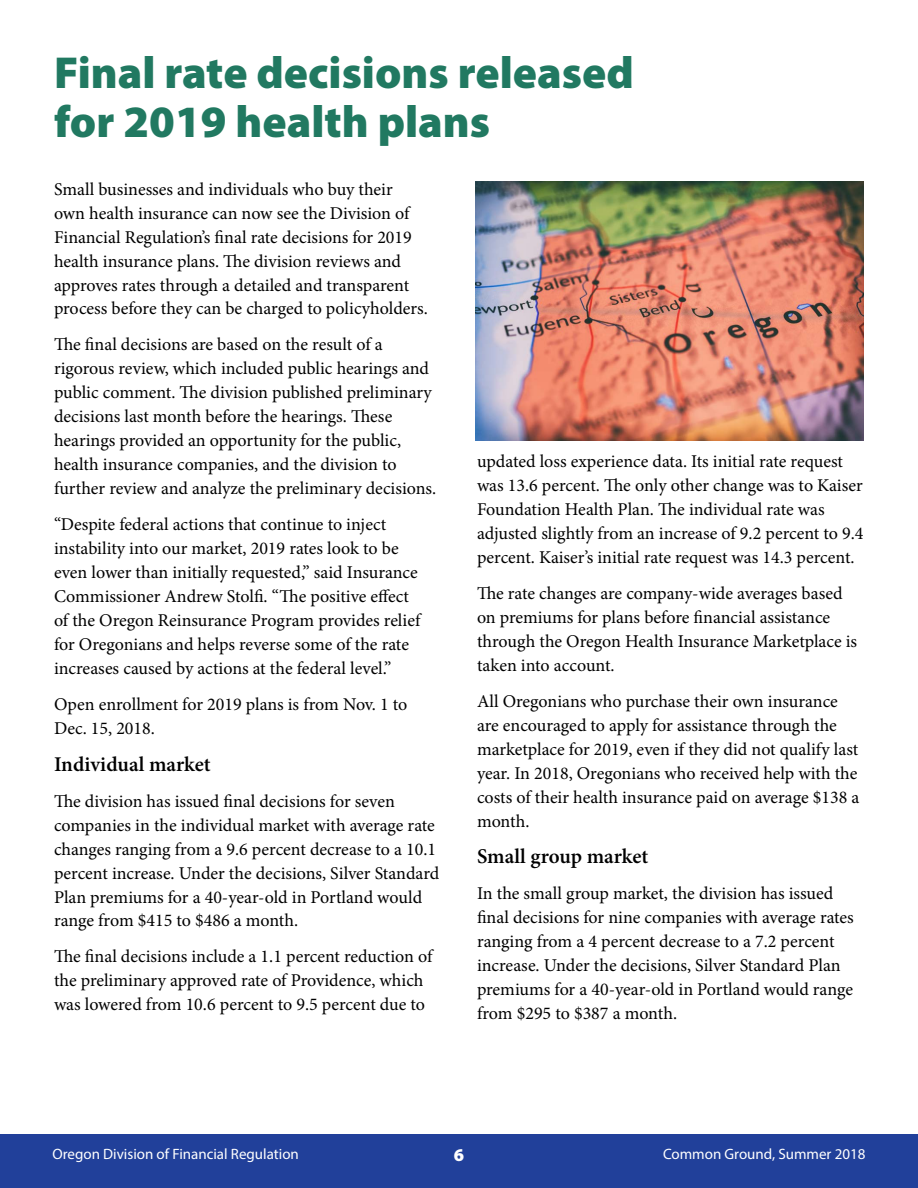
<style>
.page{position:relative;width:918px;height:1188px;background:#fff}
.page>*{position:absolute;margin:0;border:0;box-sizing:border-box;transform-origin:0 0}
.t1{font:900 45px/49.5px "Myriad Pro";color:#217961}
.t2{font:600 21px "Minion Pro";color:#000}
.t3{font:18px/24px "Minion Pro";color:#000}
.t4{font:900 18px "Myriad Pro";color:#fff}
.t5{font:15px "Myriad Pro";color:#fff}
</style>
<div class="page">
<div style="left:0;top:1134px;width:918px;height:54px;background:#21409a"></div>
<img style="left:475px;top:181px;width:389px;height:260px">
<h1 class="t1" style="left:54px;top:48px;width:581px">Final rate decisions released for 2019 health plans</h1>
<p class="t3" style="left:54px;top:177px;width:375px">Small businesses and individuals who buy their own health insurance can now see the Division of Financial Regulation’s final rate decisions for 2019 health insurance plans. The division reviews and approves rates through a detailed and transparent process before they can be charged to policyholders.</p>
<p class="t3" style="left:54px;top:333px;width:384px">The final decisions are based on the result of a rigorous review, which included public hearings and public comment. The division published preliminary decisions last month before the hearings. These hearings provided an opportunity for the public, health insurance companies, and the division to further review and analyze the preliminary decisions.</p>
<p class="t3" style="left:54px;top:513px;width:368px">“Despite federal actions that continue to inject instability into our market, 2019 rates look to be even lower than initially requested,” said Insurance Commissioner Andrew Stolfi. “The positive effect of the Oregon Reinsurance Program provides relief for Oregonians and helps reverse some of the rate increases caused by actions at the federal level.”</p>
<p class="t3" style="left:54px;top:693px;width:355px">Open enrollment for 2019 plans is from Nov. 1 to<br>Dec. 15, 2018.</p>
<p class="t2" style="left:54px;top:749px;width:158px">Individual market</p>
<p class="t3" style="left:54px;top:789px;width:387px">The division has issued final decisions for seven companies in the individual market with average rate changes ranging from a 9.6 percent decrease to a 10.1 percent increase. Under the decisions, Silver Standard Plan premiums for a 40-year-old in Portland would range from $415 to $486 a month.</p>
<p class="t3" style="left:54px;top:945px;width:380px">The final decisions include a 1.1 percent reduction of the preliminary approved rate of Providence, which was lowered from 10.6 percent to 9.5 percent due to</p>
<p class="t3" style="left:477px;top:450px;width:388px">updated loss experience data. Its initial rate request was 13.6 percent. The only other change was to Kaiser Foundation Health Plan. The individual rate was adjusted slightly from an increase of 9.2 percent to 9.4 percent. Kaiser’s initial rate request was 14.3 percent.</p>
<p class="t3" style="left:477px;top:582px;width:382px">The rate changes are company-wide averages based on premiums for plans before financial assistance through the Oregon Health Insurance Marketplace is taken into account.</p>
<p class="t3" style="left:477px;top:689px;width:384px">All Oregonians who purchase their own insurance are encouraged to apply for assistance through the marketplace for 2019, even if they did not qualify last year. In 2018, Oregonians who received help with the costs of their health insurance paid on average $138 a month.</p>
<p class="t2" style="left:477px;top:842px;width:173px">Small group market</p>
<p class="t3" style="left:477px;top:882px;width:378px">In the small group market, the division has issued final decisions for nine companies with average rates ranging from a 4 percent decrease to a 7.2 percent increase. Under the decisions, Silver Standard Plan premiums for a 40-year-old in Portland would range from $295 to $387 a month.</p>
<p class="t5" style="left:52px;top:1144px;width:248px">Oregon Division of Financial Regulation</p>
<p class="t4" style="left:454px;top:1145px;width:12px">6</p>
<p class="t5" style="left:663px;top:1144px;width:204px">Common Ground, Summer 2018</p>
</div>
